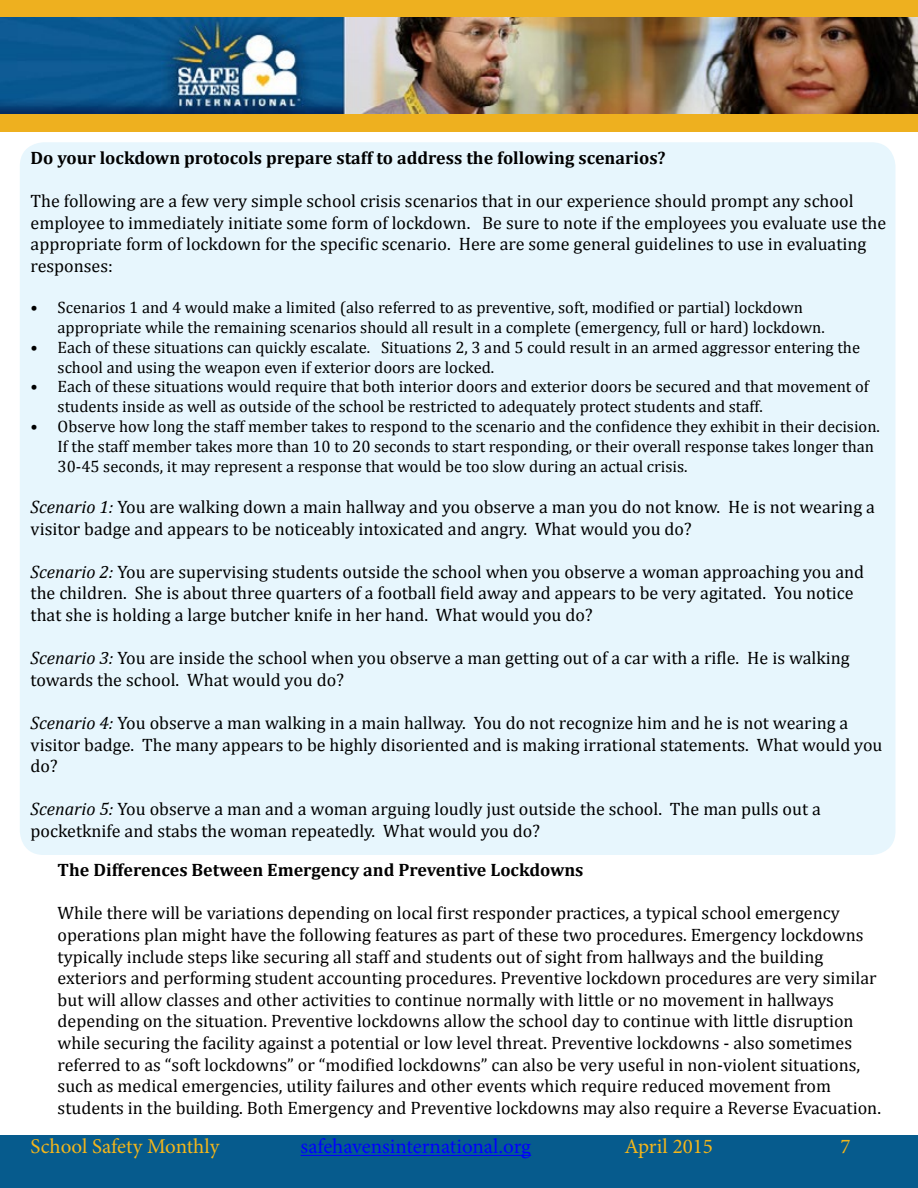
<style>
.page{position:relative;width:918px;height:1188px;background:#fff}
.page>*{position:absolute;margin:0;border:0;box-sizing:border-box;transform-origin:0 0}
.t1{font:21px "Minion Pro";color:#f4b61a}
.t2{font:21px "Minion Pro";letter-spacing:-.005em;color:#00f}
.t3{font:18px/21.6px "Cambria";color:#000}
.t4{font:700 18px "Cambria";color:#000}
.t5{font:16.5px/19.8px "Cambria";color:#000}
.s1{font-style:italic}
</style>
<div class="page">
<div style="left:0;top:1136px;width:918px;height:52px;background:#065b8d"></div>
<div style="left:0;top:0;width:918px;height:131px;background:#eeb01f"></div>
<img style="left:0;top:18px;width:918px;height:96px">
<hr style="left:301px;top:1155px;width:230px;height:1px;background:#00f">
<div style="left:20px;top:142px;width:875px;height:713px;background:#e7f6fd;border-radius:24px"></div>
<p class="t4" style="left:31px;top:145px;width:637px">Do your lockdown protocols prepare staff to address the following scenarios?</p>
<p class="t3" style="left:31px;top:190px;width:857px">The following are a few very simple school crisis scenarios that in our experience should prompt any school employee to immediately initiate some form of lockdown. Be sure to note if the employees you evaluate use the appropriate form of lockdown for the specific scenario. Here are some general guidelines to use in evaluating responses:</p>
<p class="t5" style="left:58px;top:298px;width:769px;text-indent:-27px">• Scenarios 1 and 4 would make a limited (also referred to as preventive, soft, modified or partial) lockdown appropriate while the remaining scenarios should all result in a complete (emergency, full or hard) lockdown.</p>
<p class="t5" style="left:58px;top:337px;width:804px;text-indent:-27px">• Each of these situations can quickly escalate. Situations 2, 3 and 5 could result in an armed aggressor entering the school and using the weapon even if exterior doors are locked.</p>
<p class="t5" style="left:58px;top:377px;width:813px;text-indent:-27px">• Each of these situations would require that both interior doors and exterior doors be secured and that movement of students inside as well as outside of the school be restricted to adequately protect students and staff.</p>
<p class="t5" style="left:58px;top:416px;width:824px;text-indent:-27px">• Observe how long the staff member takes to respond to the scenario and the confidence they exhibit in their decision.<br>If the staff member takes more than 10 to 20 seconds to start responding, or their overall response takes longer than<br>30-45 seconds, it may represent a response that would be too slow during an actual crisis.</p>
<p class="t3" style="left:31px;top:496px;width:846px"><span class="s1">Scenario 1:</span> You are walking down a main hallway and you observe a man you do not know. He is not wearing a visitor badge and appears to be noticeably intoxicated and angry. What would you do?</p>
<p class="t3" style="left:31px;top:561px;width:835px"><span class="s1">Scenario 2:</span> You are supervising students outside the school when you observe a woman approaching you and the children. She is about three quarters of a football field away and appears to be very agitated. You notice that she is holding a large butcher knife in her hand. What would you do?</p>
<p class="t3" style="left:31px;top:647px;width:821px"><span class="s1">Scenario 3:</span> You are inside the school when you observe a man getting out of a car with a rifle. He is walking towards the school. What would you do?</p>
<p class="t3" style="left:31px;top:712px;width:853px"><span class="s1">Scenario 4:</span> You observe a man walking in a main hallway. You do not recognize him and he is not wearing a visitor badge. The many appears to be highly disoriented and is making irrational statements. What would you do?</p>
<p class="t3" style="left:31px;top:798px;width:792px"><span class="s1">Scenario 5:</span> You observe a man and a woman arguing loudly just outside the school. The man pulls out a pocketknife and stabs the woman repeatedly. What would you do?</p>
<p class="t4" style="left:58px;top:857px;width:527px">The Differences Between Emergency and Preventive Lockdowns</p>
<p class="t3" style="left:58px;top:902px;width:825px">While there will be variations depending on local first responder practices, a typical school emergency operations plan might have the following features as part of these two procedures. Emergency lockdowns typically include steps like securing all staff and students out of sight from hallways and the building exteriors and performing student accounting procedures. Preventive lockdown procedures are very similar but will allow classes and other activities to continue normally with little or no movement in hallways depending on the situation. Preventive lockdowns allow the school day to continue with little disruption while securing the facility against a potential or low level threat. Preventive lockdowns - also sometimes referred to as “soft lockdowns” or “modified lockdowns” can also be very useful in non-violent situations, such as medical emergencies, utility failures and other events which require reduced movement from students in the building. Both Emergency and Preventive lockdowns may also require a Reverse Evacuation.</p>
<p class="t1" style="left:31px;top:1133px;width:190px">School Safety Monthly</p>
<p class="t2" style="left:301px;top:1133px;width:232px">safehavensinternational.org</p>
<p class="t1" style="left:625px;top:1133px;width:90px">April 2015</p>
<p class="t1" style="left:841px;top:1133px;width:12px">7</p>
</div>
